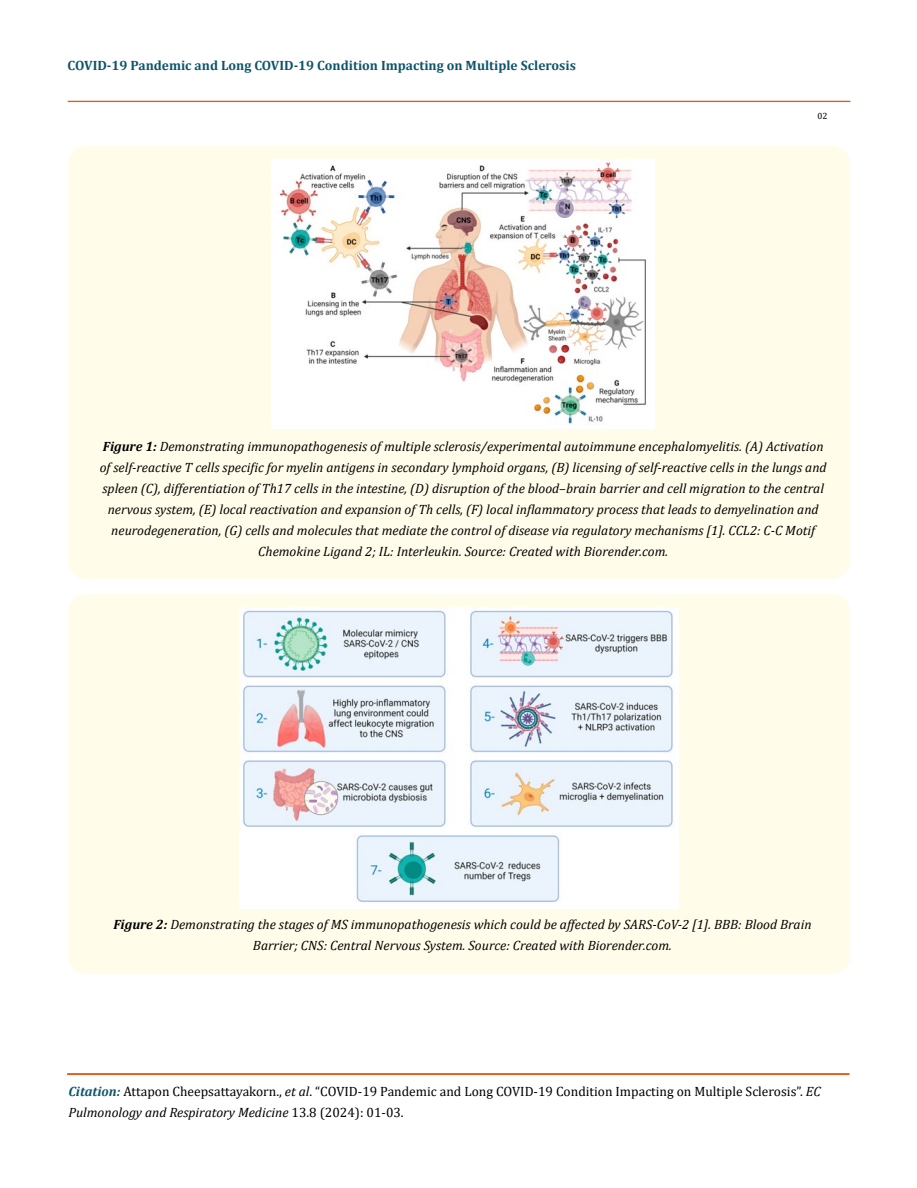
<style>
.page{position:relative;width:917px;height:1188px;background:#fff}
.page>*{position:absolute;margin:0;border:0;box-sizing:border-box;transform-origin:0 0}
.t1{font:italic 13.5px/21px "Cambria";color:#000;text-align:center}
.t2{font:13.5px/21px "Cambria";color:#000}
.t3{font:700 13.5px "Cambria";color:#0e546a}
.t4{font:9px "Cambria";color:#000}
.s1{font-weight:700}
.s2{font-weight:700;font-style:italic;color:#0e546a}
.s3{font-style:italic}
</style>
<div class="page">
<div style="left:68px;top:101px;width:782px;height:1px;border:1px solid #e05d1a"></div>
<div style="left:67px;top:1074px;width:782px;height:1px;border:1px solid #e05d1a"></div>
<div style="left:68px;top:146px;width:782px;height:433px;background:#fffde9;border-radius:18px"></div>
<img style="left:271px;top:160px;width:383px;height:269px">
<div style="left:68px;top:594px;width:782px;height:380px;background:#fffde9;border-radius:18px"></div>
<img style="left:240px;top:608px;width:438px;height:300px">
<p class="t3" style="left:68px;top:56px;width:510px">COVID-19 Pandemic and Long COVID-19 Condition Impacting on Multiple Sclerosis</p>
<p class="t4" style="left:817px;top:110px;width:11px">02</p>
<p class="t1" style="left:100px;top:436px;width:728px"><span class="s1">Figure 1:</span> Demonstrating immunopathogenesis of multiple sclerosis/experimental autoimmune encephalomyelitis. (A) Activation of self-reactive T cells specific for myelin antigens in secondary lymphoid organs, (B) licensing of self-reactive cells in the lungs and spleen (C), differentiation of Th17 cells in the intestine, (D) disruption of the blood–brain barrier and cell migration to the central nervous system, (E) local reactivation and expansion of Th cells, (F) local inflammatory process that leads to demyelination and neurodegeneration, (G) cells and molecules that mediate the control of disease via regulatory mechanisms [1]. CCL2: C-C Motif Chemokine Ligand 2; IL: Interleukin. Source: Created with Biorender.com.</p>
<p class="t1" style="left:113px;top:913px;width:699px"><span class="s1">Figure 2:</span> Demonstrating the stages of MS immunopathogenesis which could be affected by SARS-CoV-2 [1]. BBB: Blood Brain<br>Barrier; CNS: Central Nervous System. Source: Created with Biorender.com.</p>
<p class="t2" style="left:68px;top:1081px;width:753px"><span class="s2">Citation:</span> Attapon Cheepsattayakorn., <span class="s3">et al</span>. “COVID-19 Pandemic and Long COVID-19 Condition Impacting on Multiple Sclerosis”. <span class="s3">EC<br>Pulmonology and Respiratory Medicine</span> 13.8 (2024): 01-03.</p>
</div>
